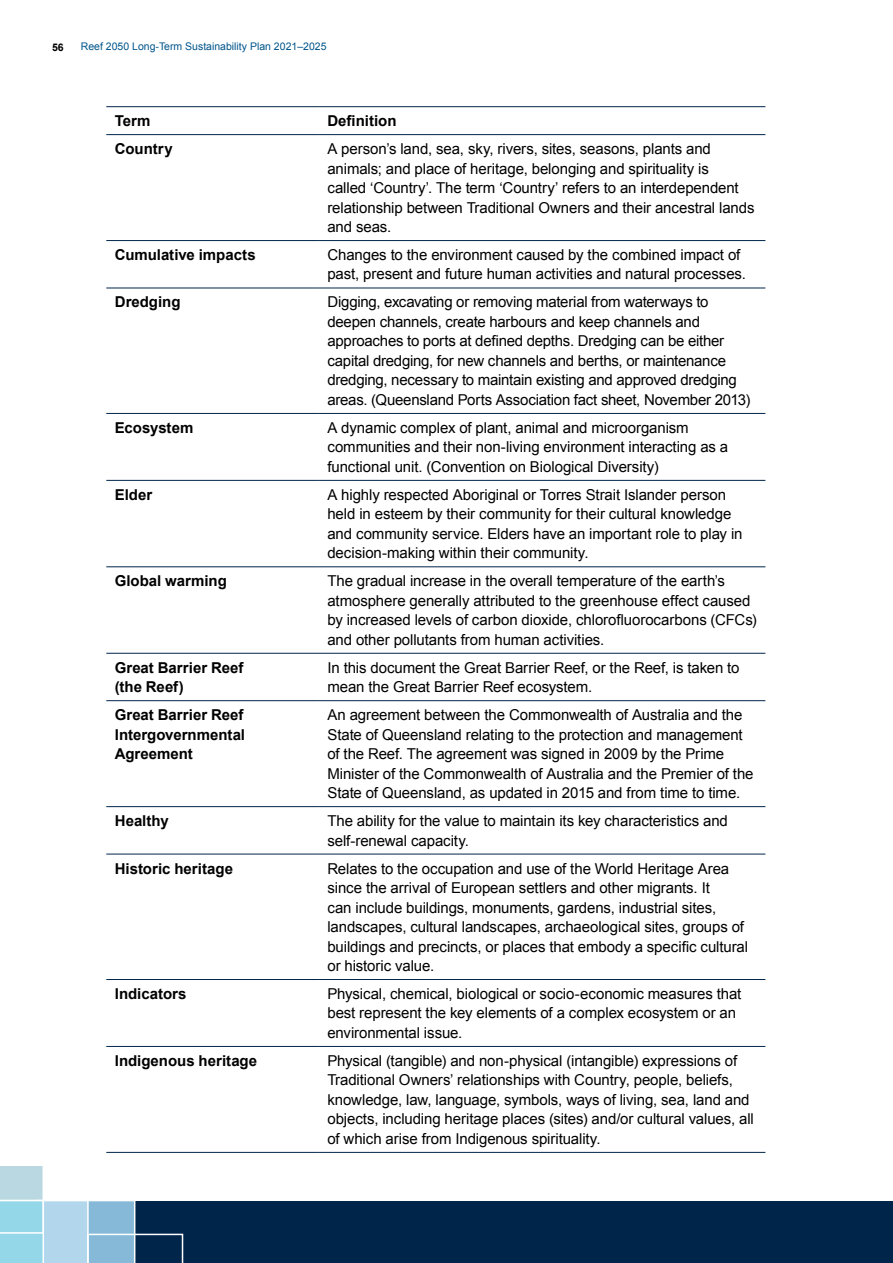
<style>
.page{position:relative;width:893px;height:1263px;background:#fff}
.page>*{position:absolute;margin:0;border:0;box-sizing:border-box;transform-origin:0 0}
.Text{font:15px/19.5px "Arial";letter-spacing:-.01em;color:#000}
.Text-2{font:700 15px/19.5px "Arial";color:#000}
.t1{font:10.5px "Arial";color:#00558b}
.t2{font:700 10.5px "Arial";color:#000}
</style>
<div class="page">
<div style="left:85px;top:1201px;width:808px;height:62px;background:#00254a"></div>
<svg style="left:0;top:1166px;width:184px;height:97px"></svg>
<hr style="left:106px;top:240px;width:213px;height:1px;background:#00254a">
<hr style="left:319px;top:240px;width:446px;height:1px;background:#00254a">
<hr style="left:106px;top:288px;width:213px;height:1px;background:#00254a">
<hr style="left:319px;top:288px;width:446px;height:1px;background:#00254a">
<hr style="left:106px;top:413px;width:213px;height:1px;background:#00254a">
<hr style="left:319px;top:413px;width:446px;height:1px;background:#00254a">
<hr style="left:106px;top:480px;width:213px;height:1px;background:#00254a">
<hr style="left:319px;top:480px;width:446px;height:1px;background:#00254a">
<hr style="left:106px;top:566px;width:213px;height:1px;background:#00254a">
<hr style="left:319px;top:566px;width:446px;height:1px;background:#00254a">
<hr style="left:106px;top:653px;width:213px;height:1px;background:#00254a">
<hr style="left:319px;top:653px;width:446px;height:1px;background:#00254a">
<hr style="left:106px;top:700px;width:213px;height:1px;background:#00254a">
<hr style="left:319px;top:700px;width:446px;height:1px;background:#00254a">
<hr style="left:106px;top:806px;width:213px;height:1px;background:#00254a">
<hr style="left:319px;top:806px;width:446px;height:1px;background:#00254a">
<hr style="left:106px;top:854px;width:213px;height:1px;background:#00254a">
<hr style="left:319px;top:854px;width:446px;height:1px;background:#00254a">
<hr style="left:106px;top:979px;width:213px;height:1px;background:#00254a">
<hr style="left:319px;top:979px;width:446px;height:1px;background:#00254a">
<hr style="left:106px;top:1046px;width:213px;height:1px;background:#00254a">
<hr style="left:319px;top:1046px;width:446px;height:1px;background:#00254a">
<hr style="left:106px;top:1152px;width:213px;height:1px;background:#00254a">
<hr style="left:319px;top:1152px;width:446px;height:1px;background:#00254a">
<hr style="left:106px;top:106px;width:213px;height:1px;background:#00254a">
<hr style="left:319px;top:106px;width:446px;height:1px;background:#00254a">
<hr style="left:106px;top:134px;width:213px;height:1px;background:#00254a">
<hr style="left:319px;top:134px;width:446px;height:1px;background:#00254a">
<p class="t2" style="left:52px;top:41px;width:13px">56</p>
<p class="t1" style="left:81px;top:40px;width:247px">Reef 2050 Long-Term Sustainability Plan 2021–2025</p>
<p class="Text-2" style="left:115px;top:112px;width:37px">Term</p>
<p class="Text-2" style="left:327px;top:112px;width:71px">Definition</p>
<p class="Text-2" style="left:115px;top:140px;width:59px">Country</p>
<p class="Text" style="left:327px;top:139px;width:429px">A person’s land, sea, sky, rivers, sites, seasons, plants and animals; and place of heritage, belonging and spirituality is<br>called ‘Country’. The term ‘Country’ refers to an interdependent relationship between Traditional Owners and their ancestral lands and seas.</p>
<p class="Text-2" style="left:115px;top:245px;width:142px">Cumulative impacts</p>
<p class="Text" style="left:327px;top:245px;width:420px">Changes to the environment caused by the combined impact of past, present and future human activities and natural processes.</p>
<p class="Text-2" style="left:115px;top:293px;width:67px">Dredging</p>
<p class="Text" style="left:327px;top:293px;width:424px">Digging, excavating or removing material from waterways to deepen channels, create harbours and keep channels and approaches to ports at defined depths. Dredging can be either capital dredging, for new channels and berths, or maintenance dredging, necessary to maintain existing and approved dredging areas. (Queensland Ports Association fact sheet, November 2013)</p>
<p class="Text-2" style="left:115px;top:418px;width:80px">Ecosystem</p>
<p class="Text" style="left:327px;top:418px;width:402px">A dynamic complex of plant, animal and microorganism communities and their non-living environment interacting as a functional unit. (Convention on Biological Diversity)</p>
<p class="Text-2" style="left:115px;top:485px;width:39px">Elder</p>
<p class="Text" style="left:327px;top:485px;width:417px">A highly respected Aboriginal or Torres Strait Islander person held in esteem by their community for their cultural knowledge and community service. Elders have an important role to play in decision-making within their community.</p>
<p class="Text-2" style="left:115px;top:572px;width:114px">Global warming</p>
<p class="Text" style="left:327px;top:571px;width:431px">The gradual increase in the overall temperature of the earth’s atmosphere generally attributed to the greenhouse effect caused by increased levels of carbon dioxide, chlorofluorocarbons (CFCs) and other pollutants from human activities.</p>
<p class="Text-2" style="left:115px;top:658px;width:130px">Great Barrier Reef (the Reef)</p>
<p class="Text" style="left:327px;top:658px;width:414px">In this document the Great Barrier Reef, or the Reef, is taken to mean the Great Barrier Reef ecosystem.</p>
<p class="Text-2" style="left:115px;top:706px;width:132px;text-align:justify">Great Barrier Reef Intergovernmental Agreement</p>
<p class="Text" style="left:327px;top:705px;width:428px">An agreement between the Commonwealth of Australia and the State of Queensland relating to the protection and management of the Reef. The agreement was signed in 2009 by the Prime Minister of the Commonwealth of Australia and the Premier of the State of Queensland, as updated in 2015 and from time to time.</p>
<p class="Text-2" style="left:115px;top:811px;width:56px">Healthy</p>
<p class="Text" style="left:327px;top:811px;width:402px">The ability for the value to maintain its key characteristics and self-renewal capacity.</p>
<p class="Text-2" style="left:115px;top:859px;width:120px">Historic heritage</p>
<p class="Text" style="left:327px;top:859px;width:422px">Relates to the occupation and use of the World Heritage Area since the arrival of European settlers and other migrants. It<br>can include buildings, monuments, gardens, industrial sites, landscapes, cultural landscapes, archaeological sites, groups of buildings and precincts, or places that embody a specific cultural or historic value.</p>
<p class="Text-2" style="left:115px;top:984px;width:73px">Indicators</p>
<p class="Text" style="left:327px;top:984px;width:415px">Physical, chemical, biological or socio-economic measures that best represent the key elements of a complex ecosystem or an environmental issue.</p>
<p class="Text-2" style="left:115px;top:1051px;width:144px">Indigenous heritage</p>
<p class="Text" style="left:327px;top:1051px;width:428px">Physical (tangible) and non-physical (intangible) expressions of Traditional Owners’ relationships with Country, people, beliefs, knowledge, law, language, symbols, ways of living, sea, land and objects, including heritage places (sites) and/or cultural values, all of which arise from Indigenous spirituality.</p>
</div>
